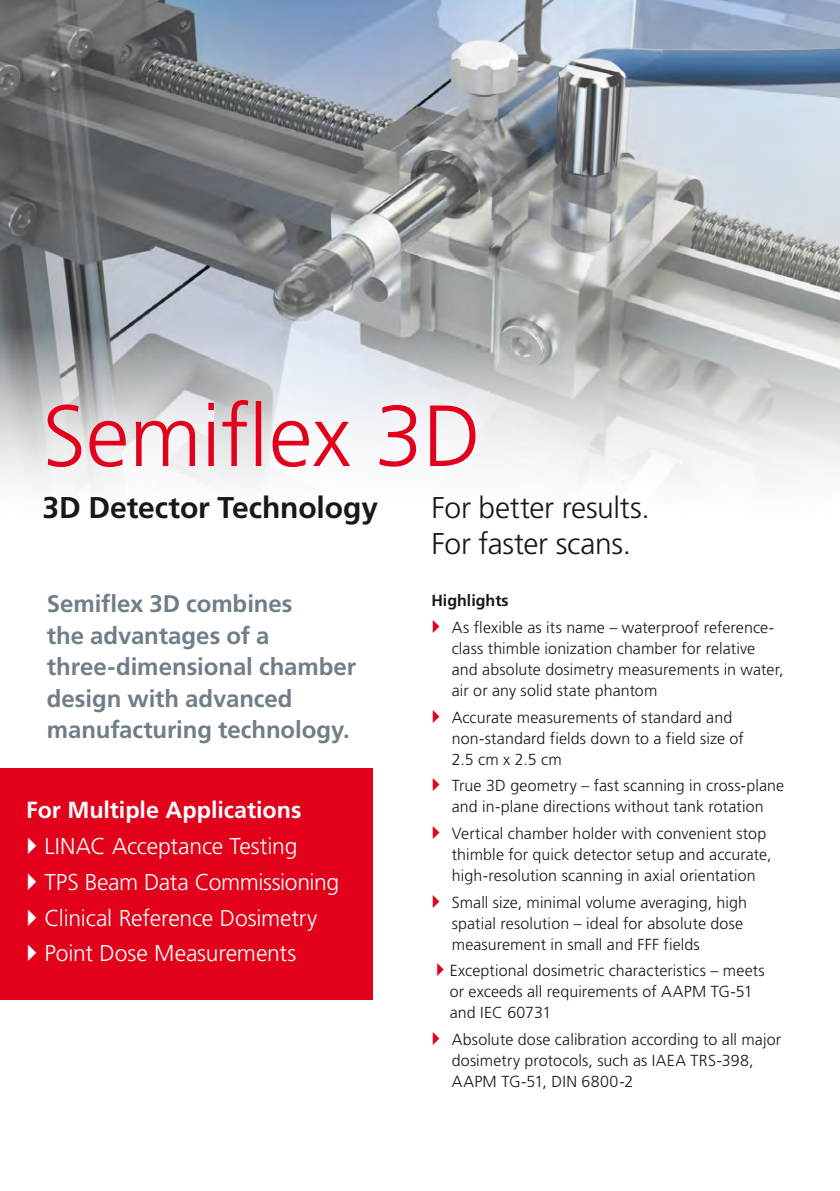
<style>
.page{position:relative;width:840px;height:1191px;background:#fff}
.page>*{position:absolute;margin:0;border:0;box-sizing:border-box;transform-origin:0 0}
.t1{font:300 86.6px "Frutiger";color:#e2001a}
.t2{font:300 30px/36px "Frutiger";letter-spacing:-.01em;color:#1a171c}
.t3{font:700 30px "Frutiger";letter-spacing:-.005em;color:#1a171c}
.t4{font:700 24px/31.4px "Frutiger";letter-spacing:-.005em;color:#707f87}
.t5{font:700 23.2px "Frutiger";color:#fff}
.t6{font:300 22.8px/35.8px "Frutiger";letter-spacing:-.01em;color:#fff}
.t7{font:300 16px/21px "Frutiger";letter-spacing:.005em;color:#1a171c}
.t8{font:700 16px "Frutiger";color:#1a171c}
</style>
<div class="page">
<img style="left:0;top:0;width:839px;height:481px">
<svg style="left:22px;top:375px;width:479px;height:113px;fill:#eef0f3"></svg>
<div style="left:0;top:768px;width:372px;height:231px;background:#e2001a"></div>
<h1 class="t1" style="left:43px;top:387px;width:440px">Semiflex 3D</h1>
<h2 class="t3" style="left:43px;top:490px;width:337px">3D Detector Technology</h2>
<h2 class="t2" style="left:431px;top:489px;width:220px">For better results.<br>For faster scans.</h2>
<h3 class="t4" style="left:47px;top:588px;width:311px">Semiflex 3D combines<br>the advantages of a three-dimensional chamber design with advanced manufacturing technology.</h3>
<p class="t8" style="left:431px;top:591px;width:79px">Highlights</p>
<p class="t7" style="left:451px;top:617px;width:333px">As flexible as its name – waterproof reference&shy;class thimble ionization chamber for relative and absolute dosimetry measurements in water, air or any solid state phantom</p>
<p class="t7" style="left:451px;top:706px;width:293px">Accurate measurements of standard and non-standard fields down to a field size of<br>2.5 cm x 2.5 cm</p>
<p class="t7" style="left:451px;top:775px;width:334px">True 3D geometry – fast scanning in cross-plane and in-plane directions without tank rotation</p>
<p class="t7" style="left:451px;top:823px;width:321px">Vertical chamber holder with convenient stop thimble for quick detector setup and accurate, high-resolution scanning in axial orientation</p>
<p class="t7" style="left:451px;top:891px;width:297px">Small size, minimal volume averaging, high spatial resolution – ideal for absolute dose measurement in small and FFF fields</p>
<p class="t7" style="left:449px;top:960px;width:316px">Exceptional dosimetric characteristics – meets or exceeds all requirements of AAPM TG-51 and IEC 60731</p>
<p class="t7" style="left:451px;top:1029px;width:330px">Absolute dose calibration according to all major dosimetry protocols, such as IAEA TRS-398,<br>AAPM TG-51, DIN 6800-2</p>
<h3 class="t5" style="left:26px;top:796px;width:277px">For Multiple Applications</h3>
<h3 class="t6" style="left:45px;top:828px;width:296px">LINAC Acceptance Testing<br>TPS Beam Data Commissioning<br>Clinical Reference Dosimetry<br>Point Dose Measurements</h3>
</div>
